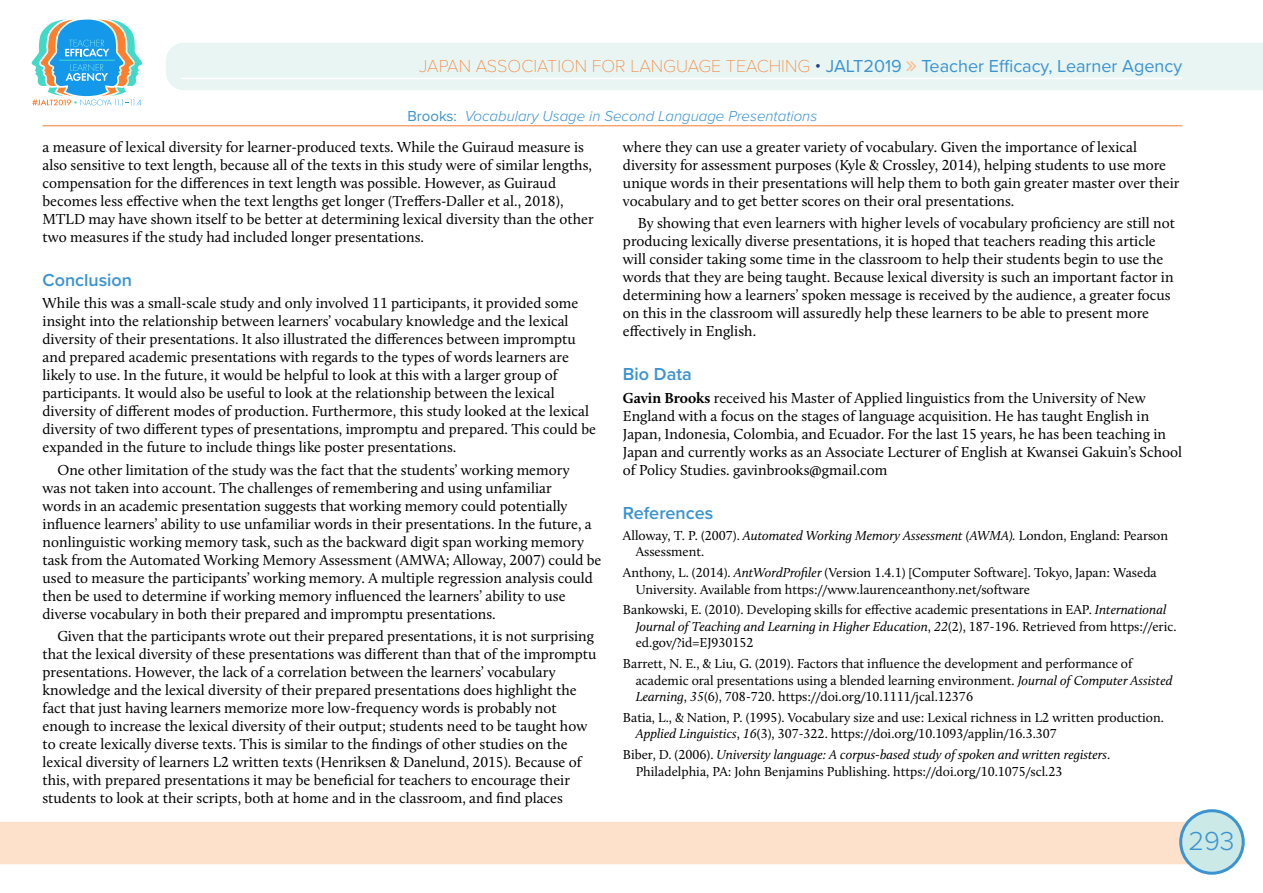
<style>
.page{position:relative;width:1263px;height:893px;background:#fff}
.page>*{position:absolute;margin:0;border:0;box-sizing:border-box;transform-origin:0 0}
.t1{font:300 27px "Proxima Nova";color:#3b93d0}
.t2{font:18px "Proxima Nova";color:#3b93d0}
.t3{font:600 18px "Proxima Nova";color:#3b93d0}
.t4{font:15px/18px "Calluna";color:#000}
.t5{font:italic 300 15px "Proxima Nova";color:#3b93d0}
.t6{font:13.5px/16.5px "Calluna";color:#000}
.s1{font-family:"Proxima Nova T";font-weight:100;color:#f57d2e}
.s2{font-weight:300;color:#25408f}
.s3{font-weight:400;font-style:normal}
.s4{font-weight:700}
.s5{font-style:italic}
</style>
<div class="page">
<div style="left:0;top:822px;width:1190px;height:42px;background:#fee1cb"></div>
<div style="left:1181px;top:811px;width:62px;height:62px;background:#cbe9e6;border-radius:50%"></div>
<div style="left:1179px;top:809px;width:66px;height:66px;border:3px solid #3b93d0;border-radius:50%"></div>
<svg style="left:31px;top:19px;width:112px;height:87px"></svg>
<div style="left:166px;top:43px;width:1097px;height:47px;background:#e9f5f3"></div>
<hr style="left:182px;top:78px;width:1000px;height:1px;background:#fff">
<hr style="left:43px;top:126px;width:1139px;height:1px;background:#f57d2e">
<svg style="left:907px;top:61px;width:9px;height:10px"></svg>
<p class="t2" style="left:419px;top:52px;width:764px"><span class="s1">JAPAN ASSOCIATION FOR LANGUAGE TEACHING</span> <span class="s2">•</span> JALT2019 Teacher Efficacy, Learner Agency</p>
<p class="t5" style="left:407px;top:105px;width:411px"><span class="s3">Brooks:</span> Vocabulary Usage in Second Language Presentations</p>
<p class="t4" style="left:43px;top:137px;width:553px">a measure of lexical diversity for learner-produced texts. While the Guiraud measure is also sensitive to text length, because all of the texts in this study were of similar lengths, compensation for the differences in text length was possible. However, as Guiraud becomes less effective when the text lengths get longer (Treffers-Daller et al., 2018), MTLD may have shown itself to be better at determining lexical diversity than the other two measures if the study had included longer presentations.</p>
<p class="t3" style="left:43px;top:267px;width:91px">Conclusion</p>
<p class="t4" style="left:43px;top:294px;width:555px">While this was a small-scale study and only involved 11 participants, it provided some insight into the relationship between learners’ vocabulary knowledge and the lexical diversity of their presentations. It also illustrated the differences between impromptu and prepared academic presentations with regards to the types of words learners are likely to use. In the future, it would be helpful to look at this with a larger group of participants. It would also be useful to look at the relationship between the lexical diversity of different modes of production. Furthermore, this study looked at the lexical diversity of two different types of presentations, impromptu and prepared. This could be expanded in the future to include things like poster presentations.</p>
<p class="t4" style="left:43px;top:460px;width:560px;text-indent:15px">One other limitation of the study was the fact that the students’ working memory<br>was not taken into account. The challenges of remembering and using unfamiliar<br>words in an academic presentation suggests that working memory could potentially influence learners’ ability to use unfamiliar words in their presentations. In the future, a nonlinguistic working memory task, such as the backward digit span working memory task from the Automated Working Memory Assessment (AMWA; Alloway, 2007) could be used to measure the participants’ working memory. A multiple regression analysis could then be used to determine if working memory influenced the learners’ ability to use diverse vocabulary in both their prepared and impromptu presentations.</p>
<p class="t4" style="left:43px;top:627px;width:555px;text-indent:15px">Given that the participants wrote out their prepared presentations, it is not surprising that the lexical diversity of these presentations was different than that of the impromptu presentations. However, the lack of a correlation between the learners’ vocabulary knowledge and the lexical diversity of their prepared presentations does highlight the fact that just having learners memorize more low-frequency words is probably not enough to increase the lexical diversity of their output; students need to be taught how to create lexically diverse texts. This is similar to the findings of other studies on the lexical diversity of learners L2 written texts (Henriksen &amp; Danelund, 2015). Because of this, with prepared presentations it may be beneficial for teachers to encourage their students to look at their scripts, both at home and in the classroom, and find places</p>
<p class="t4" style="left:623px;top:137px;width:558px">where they can use a greater variety of vocabulary. Given the importance of lexical diversity for assessment purposes (Kyle &amp; Crossley, 2014), helping students to use more unique words in their presentations will help them to both gain greater master over their vocabulary and to get better scores on their oral presentations.</p>
<p class="t4" style="left:623px;top:214px;width:553px;text-indent:15px">By showing that even learners with higher levels of vocabulary proficiency are still not producing lexically diverse presentations, it is hoped that teachers reading this article will consider taking some time in the classroom to help their students begin to use the words that they are being taught. Because lexical diversity is such an important factor in determining how a learners’ spoken message is received by the audience, a greater focus on this in the classroom will assuredly help these learners to be able to present more effectively in English.</p>
<p class="t3" style="left:623px;top:361px;width:70px">Bio Data</p>
<p class="t4" style="left:623px;top:388px;width:561px"><span class="s4">Gavin Brooks</span> received his Master of Applied linguistics from the University of New England with a focus on the stages of language acquisition. He has taught English in Japan, Indonesia, Colombia, and Ecuador. For the last 15 years, he has been teaching in Japan and currently works as an Associate Lecturer of English at Kwansei Gakuin’s School of Policy Studies. gavinbrooks@gmail.com</p>
<p class="t3" style="left:623px;top:500px;width:92px">References</p>
<p class="t6" style="left:636px;top:527px;width:534px;text-indent:-13px">Alloway, T. P. (2007). <span class="s5">Automated Working Memory Assessment (AWMA).</span> London, England: Pearson<br>Assessment.</p>
<p class="t6" style="left:636px;top:564px;width:523px;text-indent:-13px">Anthony, L. (2014). <span class="s5">AntWordProfiler</span> (Version 1.4.1) [Computer Software]. Tokyo, Japan: Waseda<br>University. Available from https://www.laurenceanthony.net/software</p>
<p class="t6" style="left:636px;top:601px;width:542px;text-indent:-13px">Bankowski, E. (2010). Developing skills for effective academic presentations in EAP. <span class="s5">International<br>Journal of Teaching and Learning in Higher Education</span>, <span class="s5">22</span>(2), 187-196. Retrieved from https://eric. ed.gov/?id=EJ930152</p>
<p class="t6" style="left:636px;top:655px;width:538px;text-indent:-13px">Barrett, N. E., &amp; Liu, G. (2019). Factors that influence the development and performance of academic oral presentations using a blended learning environment. <span class="s5">Journal of Computer Assisted<br>Learning</span>, <span class="s5">35</span>(6), 708-720. https://doi.org/10.1111/jcal.12376</p>
<p class="t6" style="left:636px;top:709px;width:530px;text-indent:-13px">Batia, L., &amp; Nation, P. (1995). Vocabulary size and use: Lexical richness in L2 written production.<br><span class="s5">Applied Linguistics</span>, <span class="s5">16</span>(3), 307-322. https://doi.org/10.1093/applin/16.3.307</p>
<p class="t6" style="left:636px;top:746px;width:476px;text-indent:-13px">Biber, D. (2006). <span class="s5">University language: A corpus-based study of spoken and written registers</span>.<br>Philadelphia, PA: John Benjamins Publishing. https://doi.org/10.1075/scl.23</p>
<h1 class="t1" style="left:1188px;top:820px;width:48px">293</h1>
</div>
